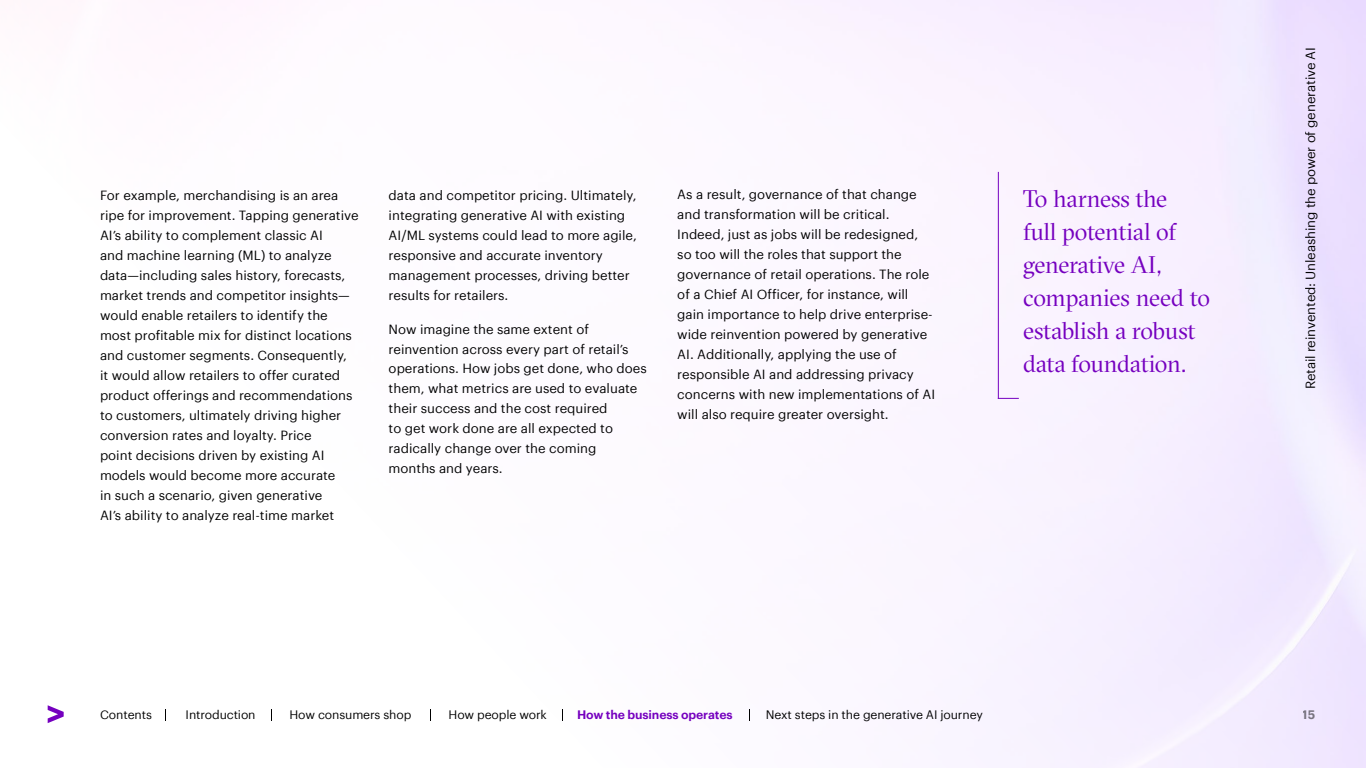
<style>
.page{position:relative;width:1366px;height:768px;background:#fff}
.page>*{position:absolute;margin:0;border:0;box-sizing:border-box;transform-origin:0 0}
.t1{font:24px/33px "GT Sectra Fine";letter-spacing:-.01em;color:#7500bf}
.t2{font:13px/20px "Graphik";color:#000}
.t3{font:12px "Graphik";letter-spacing:-.01em;color:#000}
.t4{font:600 12px "Graphik";letter-spacing:-.01em;color:#7500bf}
.t5{font:600 12px "Graphik";color:#808080}
</style>
<div class="page">
<img style="left:47px;top:0;width:1319px;height:768px">
<hr style="left:998px;top:172px;width:1px;height:227px;background:#7500c0">
<svg style="left:999px;top:398px;width:20px;height:1px"></svg>
<svg style="left:48px;top:705px;width:16px;height:18px"></svg>
<p class="t2" style="left:100px;top:184px;width:260px">For example, merchandising is an area ripe for improvement. Tapping generative AI’s ability to complement classic AI<br>and machine learning (ML) to analyze data—including sales history, forecasts, market trends and competitor insights— would enable retailers to identify the most profitable mix for distinct locations and customer segments. Consequently,<br>it would allow retailers to offer curated product offerings and recommendations to customers, ultimately driving higher conversion rates and loyalty. Price<br>point decisions driven by existing AI models would become more accurate<br>in such a scenario, given generative<br>AI’s ability to analyze real-time market</p>
<p class="t2" style="left:389px;top:184px;width:250px">data and competitor pricing. Ultimately, integrating generative AI with existing AI/ML systems could lead to more agile, responsive and accurate inventory management processes, driving better results for retailers.</p>
<p class="t2" style="left:389px;top:318px;width:260px">Now imagine the same extent of reinvention across every part of retail’s operations. How jobs get done, who does them, what metrics are used to evaluate their success and the cost required<br>to get work done are all expected to radically change over the coming<br>months and years.</p>
<p class="t2" style="left:677px;top:184px;width:259px">As a result, governance of that change and transformation will be critical.<br>Indeed, just as jobs will be redesigned, so too will the roles that support the governance of retail operations. The role of a Chief AI Officer, for instance, will gain importance to help drive enterprise&shy;wide reinvention powered by generative AI. Additionally, applying the use of responsible AI and addressing privacy concerns with new implementations of AI will also require greater oversight.</p>
<h1 class="t1" style="left:1023px;top:182px;width:189px">To harness the<br>full potential of generative AI, companies need to establish a robust data foundation.</h1>
<p class="t2" style="left:1299px;top:389px;width:344px;rotate:-90deg">Retail reinvented: Unleashing the power of generative AI</p>
<p class="t3" style="left:100px;top:705px;width:53px">Contents</p>
<p class="t3" style="left:186px;top:706px;width:71px">Introduction</p>
<p class="t3" style="left:290px;top:706px;width:123px">How consumers shop</p>
<p class="t3" style="left:449px;top:706px;width:100px">How people work</p>
<p class="t4" style="left:577px;top:705px;width:157px">How the business operates</p>
<p class="t3" style="left:766px;top:706px;width:219px">Next steps in the generative AI journey</p>
<p class="t5" style="left:1303px;top:706px;width:14px">15</p>
</div>
